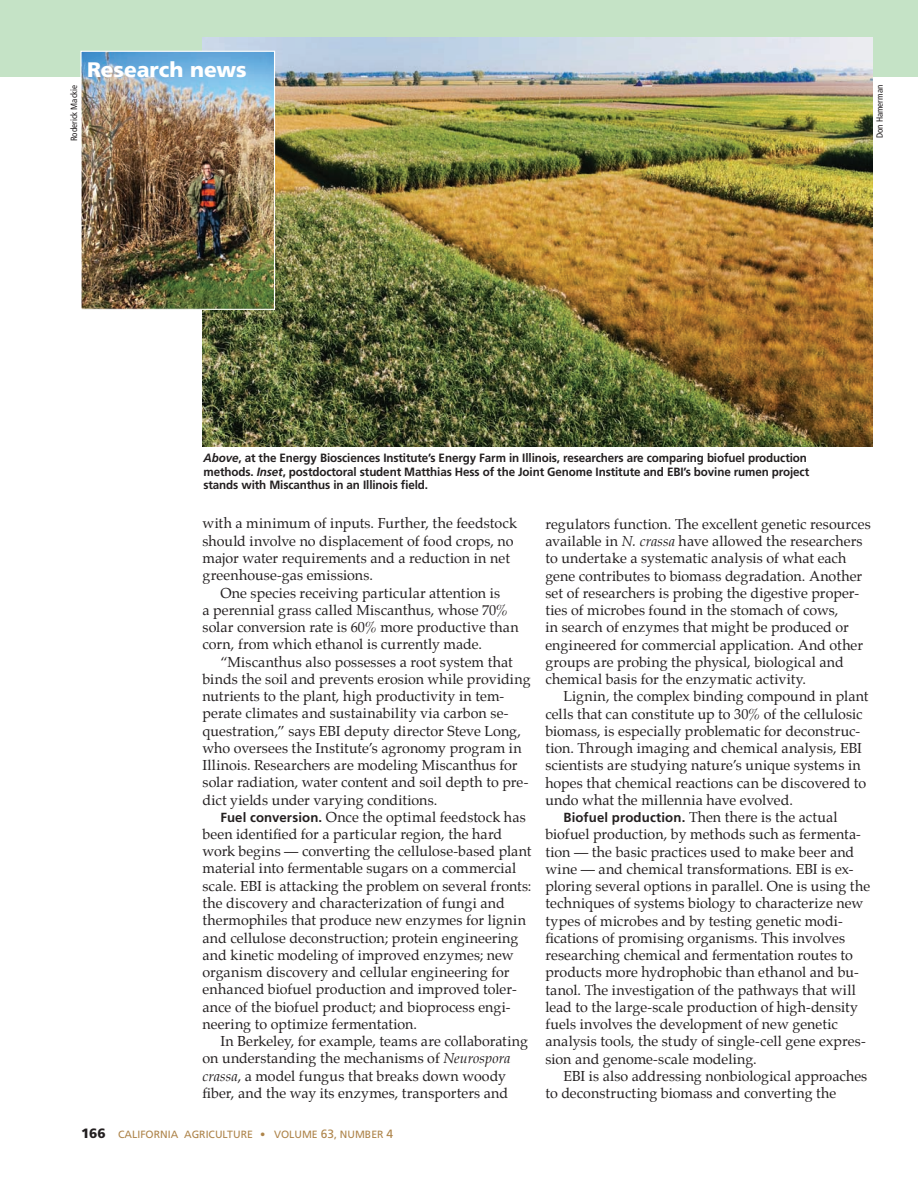
<style>
.page{position:relative;width:918px;height:1188px;background:#fff}
.page>*{position:absolute;margin:0;border:0;box-sizing:border-box;transform-origin:0 0}
.t1{font:900 21px "Frutiger";letter-spacing:-.005em;color:#fff}
.t2{font:14.25px/17.2px "Palatino";letter-spacing:.005em;color:#231f20}
.t3{font:700 12px/13.5px "Frutiger";letter-spacing:-.01em;color:#231f20}
.t4{font:10.5px "Frutiger";color:#ae844a}
.t5{font:condensed 9px "Frutiger";color:#231f20}
.s1{font-style:italic}
.s2{font-family:"Frutiger";font-weight:700;font-size:13.2px}
.s3{font-weight:900;font-size:13.5px;color:#231f20}
.s4{font-size:12px}
</style>
<div class="page">
<div style="left:0;top:0;width:918px;height:77px;background:#c5e3c6"></div>
<img style="left:202px;top:38px;width:671px;height:409px">
<img style="left:82px;top:53px;width:191px;height:255px">
<div style="left:80px;top:51px;width:195px;height:259px;border:1px solid #fff"></div>
<h1 class="t1" style="left:87px;top:57px;width:161px">Research news</h1>
<p class="t5" style="left:69px;top:141px;width:58px;rotate:-90deg">Roderick Mackie</p>
<p class="t5" style="left:874px;top:138px;width:55px;rotate:-90deg">Don Hamerman</p>
<p class="t3" style="left:204px;top:451px;width:607px"><span class="s1">Above</span>, at the Energy Biosciences Institute’s Energy Farm in Illinois, researchers are comparing biofuel production methods. <span class="s1">Inset</span>, postdoctoral student Matthias Hess of the Joint Genome Institute and EBI’s bovine rumen project stands with Miscanthus in an Illinois field.</p>
<p class="t2" style="left:202px;top:516px;width:316px">with a minimum of inputs. Further, the feedstock should involve no displacement of food crops, no major water requirements and a reduction in net greenhouse-gas emissions.</p>
<p class="t2" style="left:202px;top:585px;width:318px;text-indent:18px">One species receiving particular attention is<br>a perennial grass called Miscanthus, whose 70% solar conversion rate is 60% more productive than corn, from which ethanol is currently made.</p>
<p class="t2" style="left:202px;top:654px;width:330px;text-indent:18px">“Miscanthus also possesses a root system that binds the soil and prevents erosion while providing nutrients to the plant, high productivity in tem&shy;perate climates and sustainability via carbon se&shy;questration,” says EBI deputy director Steve Long, who oversees the Institute’s agronomy program in Illinois. Researchers are modeling Miscanthus for solar radiation, water content and soil depth to pre&shy;dict yields under varying conditions.</p>
<p class="t2" style="left:203px;top:809px;width:331px;text-indent:18px"><span class="s2">Fuel conversion.</span> Once the optimal feedstock has been identified for a particular region, the hard work begins — converting the cellulose-based plant material into fermentable sugars on a commercial scale. EBI is attacking the problem on several fronts: the discovery and characterization of fungi and thermophiles that produce new enzymes for lignin and cellulose deconstruction; protein engineering and kinetic modeling of improved enzymes; new organism discovery and cellular engineering for enhanced biofuel production and improved toler&shy;ance of the biofuel product; and bioprocess engi&shy;neering to optimize fermentation.</p>
<p class="t2" style="left:203px;top:1034px;width:327px;text-indent:18px">In Berkeley, for example, teams are collaborating on understanding the mechanisms of <span class="s1">Neurospora crassa</span>, a model fungus that breaks down woody fiber, and the way its enzymes, transporters and</p>
<p class="t4" style="left:81px;top:1128px;width:314px"><span class="s3">166</span> CALIFORNIA AGRICULTURE • VOLUME <span class="s4">63</span>, NUMBER <span class="s4">4</span></p>
<p class="t2" style="left:545px;top:517px;width:327px">regulators function. The excellent genetic resources available in <span class="s1">N. crassa</span> have allowed the researchers to undertake a systematic analysis of what each gene contributes to biomass degradation. Another set of researchers is probing the digestive proper&shy;ties of microbes found in the stomach of cows,<br>in search of enzymes that might be produced or engineered for commercial application. And other groups are probing the physical, biological and chemical basis for the enzymatic activity.</p>
<p class="t2" style="left:563px;top:689px;width:307px">Lignin, the complex binding compound in plant</p>
<p class="t2" style="left:545px;top:706px;width:319px">cells that can constitute up to 30% of the cellulosic</p>
<p class="t2" style="left:545px;top:724px;width:316px">biomass, is especially problematic for deconstruc-</p>
<p class="t2" style="left:545px;top:741px;width:318px">tion. Through imaging and chemical analysis, EBI</p>
<p class="t2" style="left:545px;top:758px;width:317px">scientists are studying nature’s unique systems in</p>
<p class="t2" style="left:545px;top:775px;width:322px">hopes that chemical reactions can be discovered to</p>
<p class="t2" style="left:545px;top:793px;width:249px">undo what the millennia have evolved.</p>
<p class="t2" style="left:563px;top:810px;width:276px"><span class="s2">Biofuel production.</span> Then there is the actual</p>
<p class="t2" style="left:545px;top:827px;width:317px">biofuel production, by methods such as fermenta-</p>
<p class="t2" style="left:545px;top:844px;width:310px">tion — the basic practices used to make beer and</p>
<p class="t2" style="left:545px;top:862px;width:310px">wine — and chemical transformations. EBI is ex-</p>
<p class="t2" style="left:545px;top:879px;width:326px">ploring several options in parallel. One is using the</p>
<p class="t2" style="left:545px;top:896px;width:320px">techniques of systems biology to characterize new</p>
<p class="t2" style="left:545px;top:913px;width:299px">types of microbes and by testing genetic modi-</p>
<p class="t2" style="left:545px;top:931px;width:301px">fications of promising organisms. This involves</p>
<p class="t2" style="left:545px;top:948px;width:309px">researching chemical and fermentation routes to</p>
<p class="t2" style="left:545px;top:965px;width:315px">products more hydrophobic than ethanol and bu-</p>
<p class="t2" style="left:545px;top:982px;width:312px">tanol. The investigation of the pathways that will</p>
<p class="t2" style="left:545px;top:1000px;width:314px">lead to the large-scale production of high-density</p>
<p class="t2" style="left:545px;top:1017px;width:294px">fuels involves the development of new genetic</p>
<p class="t2" style="left:545px;top:1034px;width:322px">analysis tools, the study of single-cell gene expres-</p>
<p class="t2" style="left:545px;top:1051px;width:213px">sion and genome-scale modeling.</p>
<p class="t2" style="left:563px;top:1069px;width:305px">EBI is also addressing nonbiological approaches</p>
<p class="t2" style="left:545px;top:1086px;width:293px">to deconstructing biomass and converting the</p>
</div>
